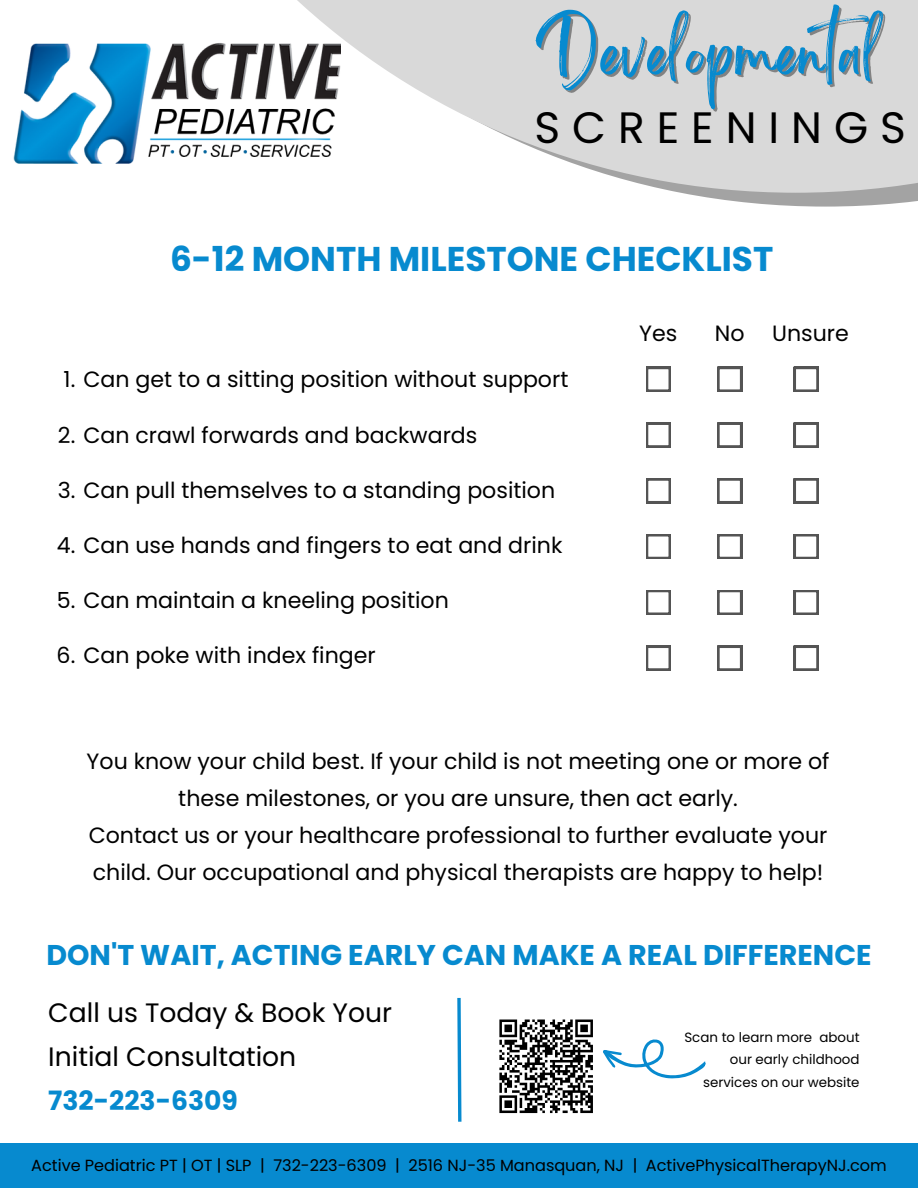
<style>
.page{position:relative;width:918px;height:1188px;background:#fff}
.page>*{position:absolute;margin:0;border:0;box-sizing:border-box;transform-origin:0 0}
.t1{font:52.95px "Brightwall";letter-spacing:.015em;color:#078acf}
.t2{font:43.95px "Poppins";letter-spacing:.275em;color:#000}
.t3{font:700 34.35px "Poppins";color:#078acf}
.t4{font:700 28.5px "Poppins";color:#078acf}
.t5{font:26.55px/43.8px "Poppins";color:#000}
.t6{font:700 26.55px "Poppins";color:#078acf}
.t7{font:22.05px/37.2px "Poppins";color:#000;text-align:center}
.t8{font:16.05px "Poppins";color:#000}
.t9{font:13.35px/22.4px "Poppins";color:#000;text-align:right}
</style>
<div class="page">
<svg style="left:683px;top:193px;width:235px;height:13px;fill:#a3a3a3"></svg>
<svg style="left:297px;top:0;width:621px;height:193px;fill:#d9d9d9"></svg>
<div style="left:0;top:1143px;width:918px;height:45px;background:#078acf"></div>
<img style="left:13px;top:38px;width:328px;height:131px">
<svg style="left:646px;top:367px;width:25px;height:25px"></svg>
<svg style="left:717px;top:367px;width:25px;height:25px"></svg>
<svg style="left:794px;top:367px;width:25px;height:25px"></svg>
<svg style="left:646px;top:423px;width:25px;height:24px"></svg>
<svg style="left:717px;top:423px;width:25px;height:24px"></svg>
<svg style="left:794px;top:423px;width:25px;height:24px"></svg>
<svg style="left:646px;top:478px;width:25px;height:25px"></svg>
<svg style="left:717px;top:478px;width:25px;height:25px"></svg>
<svg style="left:794px;top:478px;width:25px;height:25px"></svg>
<svg style="left:646px;top:534px;width:25px;height:25px"></svg>
<svg style="left:717px;top:534px;width:25px;height:25px"></svg>
<svg style="left:794px;top:534px;width:25px;height:25px"></svg>
<svg style="left:646px;top:590px;width:25px;height:25px"></svg>
<svg style="left:717px;top:590px;width:25px;height:25px"></svg>
<svg style="left:794px;top:590px;width:25px;height:25px"></svg>
<svg style="left:646px;top:646px;width:25px;height:25px"></svg>
<svg style="left:717px;top:646px;width:25px;height:25px"></svg>
<svg style="left:794px;top:646px;width:25px;height:25px"></svg>
<svg style="left:457px;top:997px;width:5px;height:125px"></svg>
<svg style="left:603px;top:1039px;width:103px;height:40px"></svg>
<svg style="left:499px;top:1019px;width:94px;height:95px"></svg>
<h1 class="t1" style="left:536px;top:34px;width:353px">Developmental</h1>
<h2 class="t2" style="left:534px;top:97px;width:373px">SCREENINGS</h2>
<h3 class="t3" style="left:170px;top:235px;width:605px">6-12 MONTH MILESTONE CHECKLIST</h3>
<p class="t7" style="left:64px;top:361px;width:506px">1. Can get to a sitting position without support</p>
<p class="t7" style="left:58px;top:416px;width:421px">2. Can crawl forwards and backwards</p>
<p class="t7" style="left:58px;top:471px;width:499px">3. Can pull themselves to a standing position</p>
<p class="t7" style="left:57px;top:527px;width:507px">4. Can use hands and fingers to eat and drink</p>
<p class="t7" style="left:57px;top:582px;width:394px">5. Can maintain a kneeling position</p>
<p class="t7" style="left:57px;top:637px;width:321px">6. Can poke with index finger</p>
<p class="t7" style="left:639px;top:314px;width:40px">Yes</p>
<p class="t7" style="left:715px;top:314px;width:31px">No</p>
<p class="t7" style="left:772px;top:314px;width:78px">Unsure</p>
<p class="t7" style="left:87px;top:743px;width:744px">You know your child best. If your child is not meeting one or more of these milestones, or you are unsure, then act early.<br>Contact us or your healthcare professional to further evaluate your child. Our occupational and physical therapists are happy to help!</p>
<p class="t4" style="left:46px;top:935px;width:827px">DON'T WAIT, ACTING EARLY CAN MAKE A REAL DIFFERENCE</p>
<p class="t5" style="left:48px;top:991px;width:345px">Call us Today &amp; Book Your<br>Initial Consultation</p>
<p class="t6" style="left:48px;top:1082px;width:191px">732-223-6309</p>
<p class="t9" style="left:684px;top:1026px;width:177px">Scan to learn more about our early childhood services on our website</p>
<p class="t8" style="left:31px;top:1154px;width:857px">Active Pediatric PT | OT | SLP | 732-223-6309 | 2516 NJ-35 Manasquan, NJ | ActivePhysicalTherapyNJ.com</p>
</div>
